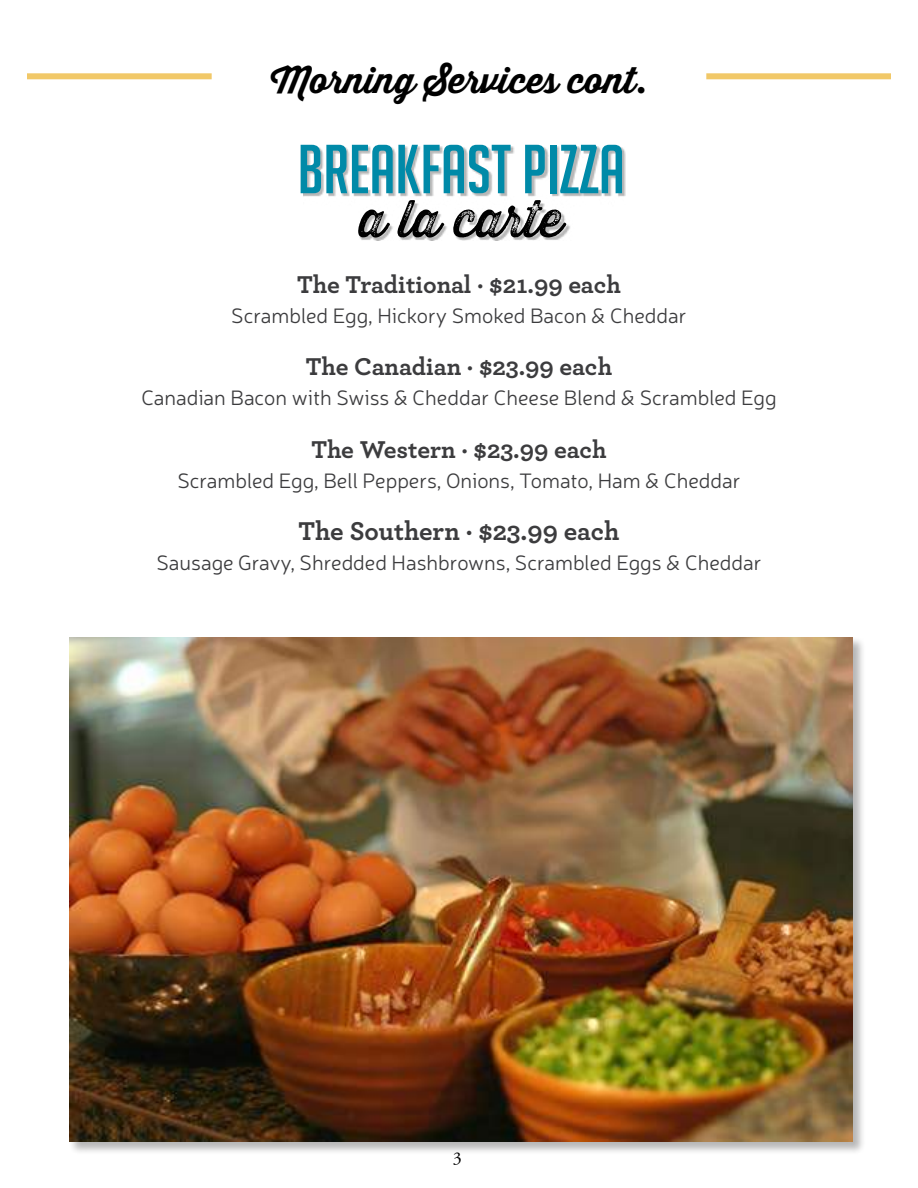
<style>
.page{position:relative;width:918px;height:1188px;background:#fff}
.page>*{position:absolute;margin:0;border:0;box-sizing:border-box;transform-origin:0 0}
.t1{font:67.5px "Big Noodle Titling";color:#008aa8}
.t2{font:51px "Thirsty Rough Reg Thr";color:#000}
.t3{font:700 36px "Thirsty Script";color:#000}
.t4{font:700 27px "Archer";letter-spacing:-.005em;color:#3c3c3e}
.t5{font:700 25.5px "Archer";color:#3c3c3e}
.t6{font:300 21px "Neris";color:#3c3c3e}
.t7{font:18px "Adobe Garamond Pro";color:#000}
</style>
<div class="page">
<div style="left:69px;top:637px;width:796px;height:519px;background:#000;opacity:.29"></div>
<img style="left:69px;top:637px;width:783px;height:505px">
<div style="left:303px;top:146px;width:323px;height:95px;background:#000;opacity:.29"></div>
<div style="left:27px;top:73px;width:185px;height:6px;background:#f1c868"></div>
<div style="left:706px;top:73px;width:185px;height:6px;background:#f1c868"></div>
<h3 class="t3" style="left:271px;top:63px;width:378px">Morning Services cont.</h3>
<h1 class="t1" style="left:298px;top:130px;width:329px">BREAKFAST PIZZA</h1>
<h2 class="t2" style="left:359px;top:200px;width:205px">a la carte</h2>
<p class="t5" style="left:297px;top:272px;width:325px">The Traditional · $21.99 each</p>
<p class="t6" style="left:231px;top:306px;width:457px">Scrambled Egg, Hickory Smoked Bacon &amp; Cheddar</p>
<p class="t5" style="left:306px;top:355px;width:308px">The Canadian · $23.99 each</p>
<p class="t6" style="left:141px;top:388px;width:637px">Canadian Bacon with Swiss &amp; Cheddar Cheese Blend &amp; Scrambled Egg</p>
<p class="t5" style="left:311px;top:437px;width:297px">The Western · $23.99 each</p>
<p class="t6" style="left:177px;top:471px;width:565px">Scrambled Egg, Bell Peppers, Onions, Tomato, Ham &amp; Cheddar</p>
<p class="t4" style="left:299px;top:518px;width:322px">The Southern · $23.99 each</p>
<p class="t6" style="left:156px;top:553px;width:607px">Sausage Gravy, Shredded Hashbrowns, Scrambled Eggs &amp; Cheddar</p>
<p class="t7" style="left:453px;top:1147px;width:10px">3</p>
</div>
